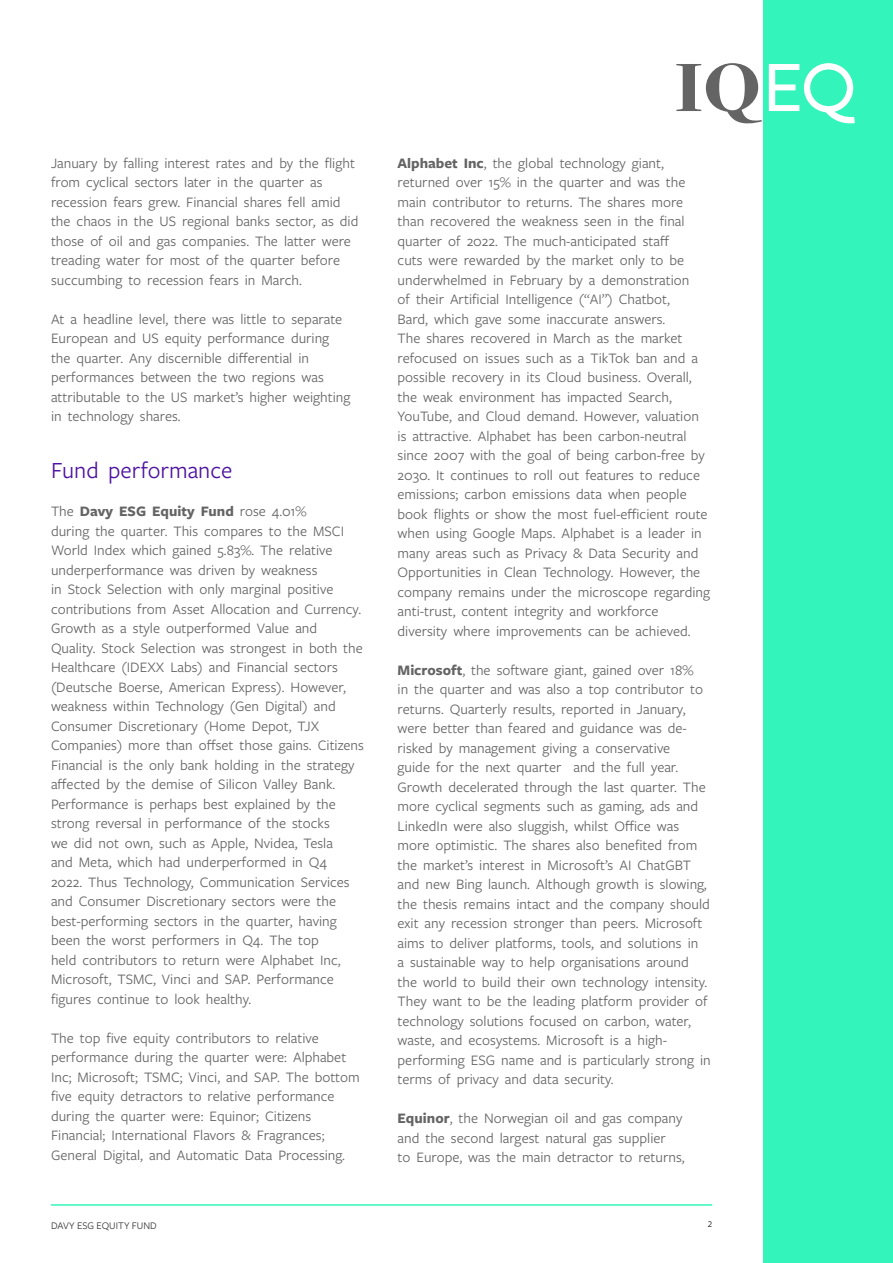
<style>
.page{position:relative;width:893px;height:1263px;background:#fff}
.page>*{position:absolute;margin:0;border:0;box-sizing:border-box;transform-origin:0 0}
.t1{font:24px "Freight Sans Pro";color:#4c12a1}
.t2{font:15px/19.5px "Freight Sans Pro";color:#646464}
.t3{font:10.5px "Freight Sans Pro";color:#333}
.t4{font:9px "Freight Sans Pro";color:#000}
.s1{font-weight:700}
</style>
<div class="page">
<div style="left:763px;top:0;width:130px;height:1263px;background:#33f4bb"></div>
<hr style="left:51px;top:1204px;width:661px;height:2px;background:#33f5ba">
<svg style="left:676px;top:63px;width:86px;height:60px"></svg>
<svg style="left:769px;top:63px;width:86px;height:60px"></svg>
<p class="t2" style="left:51px;top:152px;width:309px">January by falling interest rates and by the flight from cyclical sectors later in the quarter as recession fears grew. Financial shares fell amid the chaos in the US regional banks sector, as did those of oil and gas companies. The latter were treading water for most of the quarter before succumbing to recession fears in March.</p>
<p class="t2" style="left:51px;top:308px;width:301px">At a headline level, there was little to separate European and US equity performance during the quarter. Any discernible differential in performances between the two regions was attributable to the US market’s higher weighting in technology shares.</p>
<h1 class="t1" style="left:51px;top:454px;width:183px">Fund performance</h1>
<p class="t2" style="left:51px;top:501px;width:314px">The <span class="s1">Davy ESG Equity Fund</span> rose 4.01%<br>during the quarter. This compares to the MSCI World Index which gained 5.83%. The relative underperformance was driven by weakness<br>in Stock Selection with only marginal positive contributions from Asset Allocation and Currency.<br>Growth as a style outperformed Value and Quality. Stock Selection was strongest in both the Healthcare (IDEXX Labs) and Financial sectors (Deutsche Boerse, American Express). However, weakness within Technology (Gen Digital) and Consumer Discretionary (Home Depot, TJX Companies) more than offset those gains. Citizens Financial is the only bank holding in the strategy affected by the demise of Silicon Valley Bank.<br>Performance is perhaps best explained by the strong reversal in performance of the stocks<br>we did not own, such as Apple, Nvidea, Tesla<br>and Meta, which had underperformed in Q4<br>2022. Thus Technology, Communication Services and Consumer Discretionary sectors were the best-performing sectors in the quarter, having been the worst performers in Q4. The top<br>held contributors to return were Alphabet Inc, Microsoft, TSMC, Vinci and SAP. Performance figures continue to look healthy.</p>
<p class="t2" style="left:51px;top:1027px;width:310px">The top five equity contributors to relative performance during the quarter were: Alphabet Inc; Microsoft; TSMC; Vinci, and SAP. The bottom five equity detractors to relative performance during the quarter were: Equinor; Citizens Financial; International Flavors &amp; Fragrances; General Digital, and Automatic Data Processing.</p>
<p class="t2" style="left:398px;top:152px;width:314px"><span class="s1">Alphabet Inc</span>, the global technology giant, returned over 15% in the quarter and was the main contributor to returns. The shares more than recovered the weakness seen in the final quarter of 2022. The much-anticipated staff<br>cuts were rewarded by the market only to be underwhelmed in February by a demonstration<br>of their Artificial Intelligence (“AI”) Chatbot,<br>Bard, which gave some inaccurate answers.<br>The shares recovered in March as the market refocused on issues such as a TikTok ban and a possible recovery in its Cloud business. Overall, the weak environment has impacted Search, YouTube, and Cloud demand. However, valuation is attractive. Alphabet has been carbon-neutral since 2007 with the goal of being carbon-free by 2030. It continues to roll out features to reduce emissions; carbon emissions data when people book flights or show the most fuel-efficient route when using Google Maps. Alphabet is a leader in many areas such as Privacy &amp; Data Security and Opportunities in Clean Technology. However, the company remains under the microscope regarding anti-trust, content integrity and workforce diversity where improvements can be achieved.</p>
<p class="t2" style="left:398px;top:659px;width:315px"><span class="s1">Microsoft</span>, the software giant, gained over 18%<br>in the quarter and was also a top contributor to returns. Quarterly results, reported in January, were better than feared and guidance was de&shy;risked by management giving a conservative<br>guide for the next quarter and the full year.<br>Growth decelerated through the last quarter. The more cyclical segments such as gaming, ads and LinkedIn were also sluggish, whilst Office was more optimistic. The shares also benefited from the market’s interest in Microsoft’s AI ChatGBT and new Bing launch. Although growth is slowing, the thesis remains intact and the company should exit any recession stronger than peers. Microsoft aims to deliver platforms, tools, and solutions in<br>a sustainable way to help organisations around the world to build their own technology intensity.<br>They want to be the leading platform provider of technology solutions focused on carbon, water, waste, and ecosystems. Microsoft is a high&shy;performing ESG name and is particularly strong in terms of privacy and data security.</p>
<p class="t2" style="left:398px;top:1108px;width:289px"><span class="s1">Equinor</span>, the Norwegian oil and gas company and the second largest natural gas supplier<br>to Europe, was the main detractor to returns,</p>
<p class="t3" style="left:51px;top:1218px;width:107px">DAVY ESG EQUITY FUND</p>
<p class="t4" style="left:708px;top:1218px;width:6px">2</p>
</div>
